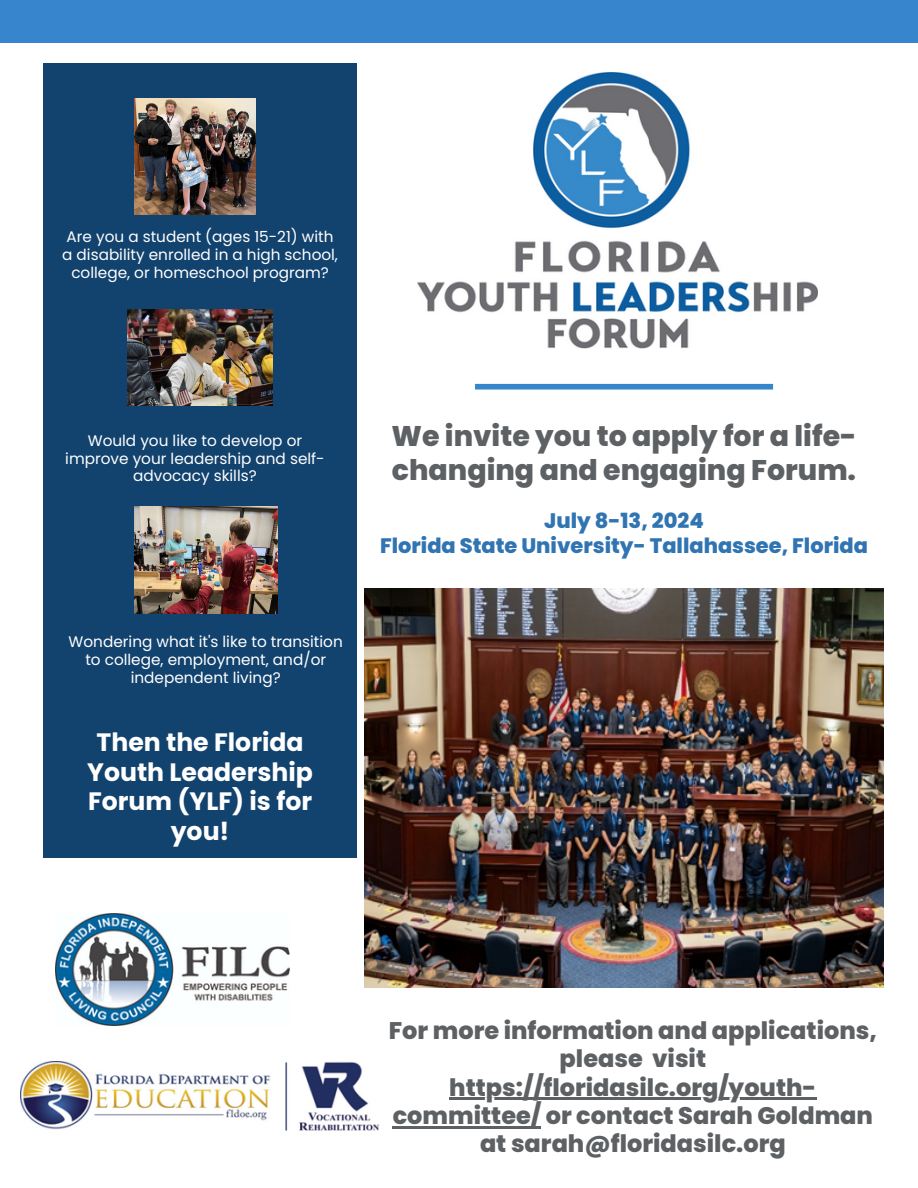
<style>
.page{position:relative;width:918px;height:1188px;background:#fff}
.page>*{position:absolute;margin:0;border:0;box-sizing:border-box;transform-origin:0 0}
.t1{font:800 28.35px/33.8px "Poppins";color:#5e6164}
.t2{font:700 25.2px/29.5px "Poppins";color:#fff;text-align:center}
.t3{font:800 24px/28.2px "Poppins";color:#5e6164;text-align:center}
.t4{font:800 20.85px "Poppins";color:#3074b2}
.t5{font:15.3px/17.7px "Poppins";color:#fff;text-align:center}
</style>
<div class="page">
<div style="left:475px;top:384px;width:298px;height:6px;background:#3685cd"></div>
<img style="left:365px;top:588px;width:518px;height:399px">
<img style="left:417px;top:72px;width:401px;height:277px">
<img style="left:56px;top:913px;width:234px;height:113px">
<img style="left:21px;top:1062px;width:358px;height:68px">
<div style="left:43px;top:63px;width:314px;height:795px;background:#12426e"></div>
<img style="left:134px;top:98px;width:122px;height:116px">
<img style="left:127px;top:309px;width:145px;height:97px">
<img style="left:134px;top:506px;width:143px;height:107px">
<div style="left:483px;top:0;width:252px;height:43px;background:#3685cd"></div>
<div style="left:248px;top:0;width:252px;height:43px;background:#3685cd"></div>
<div style="left:0;top:0;width:252px;height:43px;background:#3685cd"></div>
<div style="left:666px;top:0;width:252px;height:43px;background:#3685cd"></div>
<hr style="left:449px;top:1098px;width:368px;height:2px;background:#5e6164">
<hr style="left:393px;top:1126px;width:148px;height:2px;background:#5e6164">
<p class="t5" style="left:62px;top:228px;width:277px">Are you a student (ages 15-21) with a disability enrolled in a high school, college, or homeschool program?</p>
<p class="t5" style="left:65px;top:432px;width:261px">Would you like to develop or improve your leadership and self&shy;advocacy skills?</p>
<p class="t5" style="left:69px;top:633px;width:276px">Wondering what it's like to transition to college, employment, and/or independent living?</p>
<p class="t2" style="left:87px;top:728px;width:227px">Then the Florida<br>Youth Leadership<br>Forum (YLF) is for you!</p>
<p class="t1" style="left:391px;top:419px;width:467px">We invite you to apply for a life&shy;changing and engaging Forum.</p>
<p class="t4" style="left:544px;top:506px;width:161px">July 8-13, 2024</p>
<p class="t4" style="left:380px;top:531px;width:489px">Florida State University- Tallahassee, Florida</p>
<p class="t3" style="left:389px;top:1017px;width:490px">For more information and applications, please visit https://floridasilc.org/youth&shy;committee/ or contact Sarah Goldman at sarah@floridasilc.org</p>
</div>
